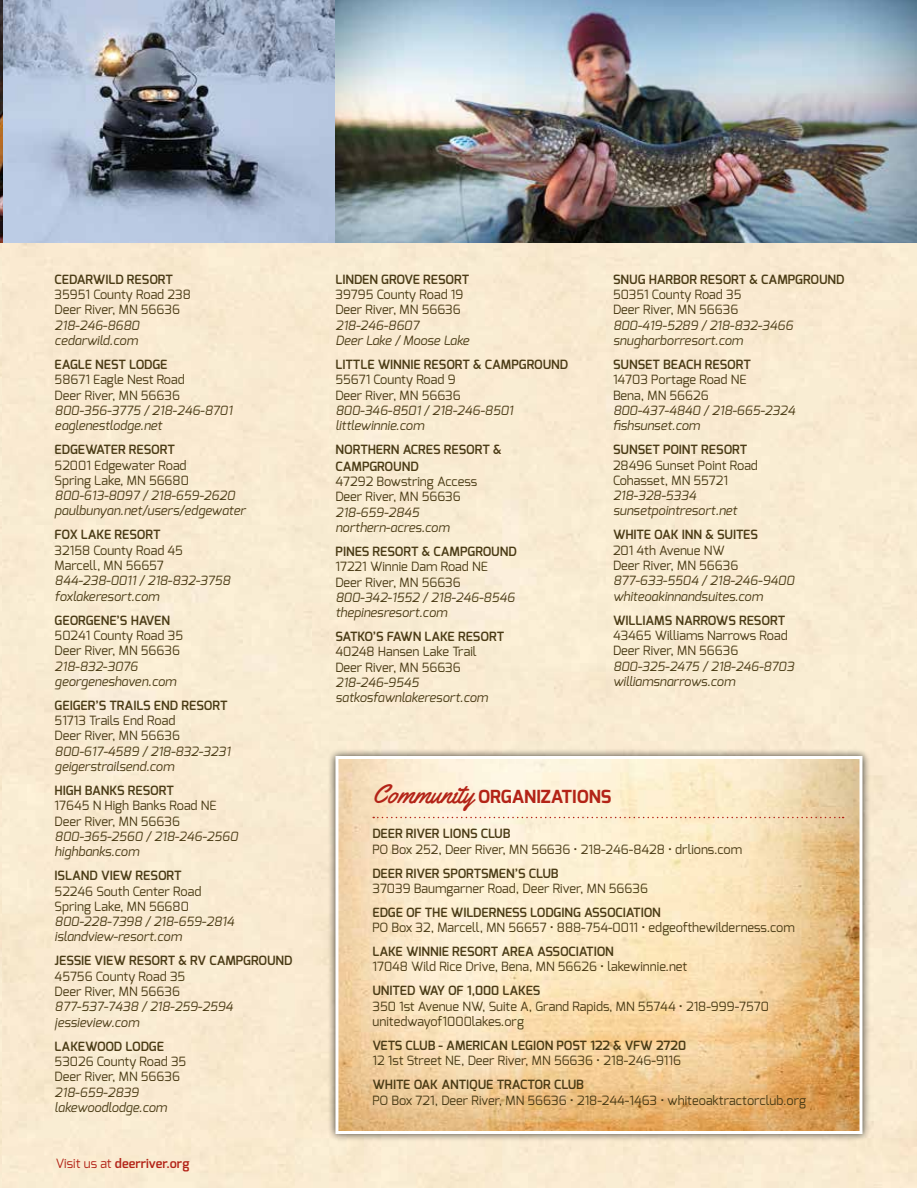
<style>
.page{position:relative;width:918px;height:1188px;background:#fff}
.page>*{position:absolute;margin:0;border:0;box-sizing:border-box;transform-origin:0 0}
.t1{font:700 18px "Exo";color:#b32317}
.t2{font:12.75px/15.3px "Exo";color:#4a3b15}
.t3{font:italic 12.75px/15.3px "Exo";color:#4a3b15}
.t4{font:600 12.75px/16.5px "Exo";color:#4a3b15}
.t5{font:600 12.75px "Exo";color:#b32317}
.s1{font-weight:400}
.s2{font-family:"Yellowtail";font-weight:400;font-size:27px}
</style>
<div class="page">
<img style="left:0;top:0;width:336px;height:243px">
<div style="left:327px;top:748px;width:543px;height:394px;background:#000;opacity:.75"></div>
<img style="left:339px;top:760px;width:519px;height:370px">
<div style="left:335px;top:756px;width:527px;height:378px;border:3px solid #fff"></div>
<img style="left:336px;top:0;width:580px;height:243px">
<svg style="left:373px;top:817px;width:471px;height:1px"></svg>
<p class="t4" style="left:55px;top:271px;width:120px">CEDARWILD RESORT</p>
<p class="t2" style="left:55px;top:287px;width:138px">35951 County Road 238<br>Deer River, MN 56636</p>
<p class="t3" style="left:55px;top:317px;width:86px">218-246-8680 cedarwild.com</p>
<p class="t4" style="left:55px;top:356px;width:114px">EAGLE NEST LODGE</p>
<p class="t2" style="left:55px;top:372px;width:132px">58671 Eagle Nest Road<br>Deer River, MN 56636</p>
<p class="t3" style="left:55px;top:403px;width:179px">800-356-3775 / 218-246-8701 eaglenestlodge.net</p>
<p class="t4" style="left:55px;top:441px;width:122px">EDGEWATER RESORT</p>
<p class="t2" style="left:55px;top:457px;width:136px">52001 Edgewater Road<br>Spring Lake, MN 56680</p>
<p class="t3" style="left:55px;top:488px;width:192px">800-613-8097 / 218-659-2620 paulbunyan.net/users/edgewater</p>
<p class="t4" style="left:55px;top:527px;width:108px">FOX LAKE RESORT</p>
<p class="t2" style="left:55px;top:542px;width:130px">32158 County Road 45<br>Marcell, MN 56657</p>
<p class="t3" style="left:55px;top:573px;width:177px">844-238-0011 / 218-832-3758 foxlakeresort.com</p>
<p class="t4" style="left:55px;top:612px;width:117px">GEORGENE’S HAVEN</p>
<p class="t2" style="left:55px;top:628px;width:130px">50241 County Road 35<br>Deer River, MN 56636</p>
<p class="t3" style="left:55px;top:658px;width:123px">218-832-3076 georgeneshaven.com</p>
<p class="t4" style="left:55px;top:697px;width:174px">GEIGER’S TRAILS END RESORT</p>
<p class="t2" style="left:55px;top:713px;width:127px">51713 Trails End Road<br>Deer River, MN 56636</p>
<p class="t3" style="left:55px;top:743px;width:177px">800-617-4589 / 218-832-3231 geigerstrailsend.com</p>
<p class="t4" style="left:55px;top:782px;width:121px">HIGH BANKS RESORT</p>
<p class="t2" style="left:55px;top:798px;width:164px">17645 N High Banks Road NE<br>Deer River, MN 56636</p>
<p class="t3" style="left:55px;top:829px;width:185px">800-365-2560 / 218-246-2560 highbanks.com</p>
<p class="t4" style="left:55px;top:867px;width:129px">ISLAND VIEW RESORT</p>
<p class="t2" style="left:55px;top:883px;width:148px">52246 South Center Road<br>Spring Lake, MN 56680</p>
<p class="t3" style="left:55px;top:914px;width:181px">800-228-7398 / 218-659-2814 islandview-resort.com</p>
<p class="t4" style="left:55px;top:953px;width:240px">JESSIE VIEW RESORT &amp; RV CAMPGROUND</p>
<p class="t2" style="left:55px;top:968px;width:132px">45756 County Road 35<br>Deer River, MN 56636</p>
<p class="t3" style="left:55px;top:999px;width:180px">877-537-7438 / 218-259-2594 jessieview.com</p>
<p class="t4" style="left:55px;top:1038px;width:111px">LAKEWOOD LODGE</p>
<p class="t2" style="left:55px;top:1054px;width:133px">53026 County Road 35<br>Deer River, MN 56636</p>
<p class="t3" style="left:55px;top:1084px;width:114px">218-659-2839 lakewoodlodge.com</p>
<p class="t5" style="left:56px;top:1155px;width:135px"><span class="s1">Visit us at</span> deerriver.org</p>
<p class="t4" style="left:335px;top:271px;width:135px">LINDEN GROVE RESORT</p>
<p class="t2" style="left:335px;top:287px;width:130px">39795 County Road 19<br>Deer River, MN 56636</p>
<p class="t3" style="left:335px;top:317px;width:135px">218-246-8607<br>Deer Lake / Moose Lake</p>
<p class="t4" style="left:335px;top:356px;width:234px">LITTLE WINNIE RESORT &amp; CAMPGROUND</p>
<p class="t2" style="left:335px;top:372px;width:127px">55671 County Road 9<br>Deer River, MN 56636</p>
<p class="t3" style="left:335px;top:403px;width:179px">800-346-8501 / 218-246-8501 littlewinnie.com</p>
<p class="t4" style="left:335px;top:441px;width:168px">NORTHERN ACRES RESORT &amp;<br>CAMPGROUND</p>
<p class="t2" style="left:335px;top:474px;width:143px">47292 Bowstring Access<br>Deer River, MN 56636</p>
<p class="t3" style="left:335px;top:504px;width:116px">218-659-2845 northern-acres.com</p>
<p class="t4" style="left:335px;top:543px;width:183px">PINES RESORT &amp; CAMPGROUND</p>
<p class="t2" style="left:335px;top:559px;width:154px">17221 Winnie Dam Road NE<br>Deer River, MN 56636</p>
<p class="t3" style="left:335px;top:590px;width:181px">800-342-1552 / 218-246-8546 thepinesresort.com</p>
<p class="t4" style="left:335px;top:628px;width:170px">SATKO’S FAWN LAKE RESORT</p>
<p class="t2" style="left:335px;top:644px;width:143px">40248 Hansen Lake Trail<br>Deer River, MN 56636</p>
<p class="t3" style="left:335px;top:675px;width:154px">218-246-9545 satkosfawnlakeresort.com</p>
<p class="t4" style="left:613px;top:271px;width:233px">SNUG HARBOR RESORT &amp; CAMPGROUND</p>
<p class="t2" style="left:613px;top:287px;width:130px">50351 County Road 35<br>Deer River, MN 56636</p>
<p class="t3" style="left:613px;top:317px;width:182px">800-419-5289 / 218-832-3466 snugharborresort.com</p>
<p class="t4" style="left:613px;top:356px;width:139px">SUNSET BEACH RESORT</p>
<p class="t2" style="left:613px;top:372px;width:135px">14703 Portage Road NE<br>Bena, MN 56626</p>
<p class="t3" style="left:613px;top:403px;width:184px">800-437-4840 / 218-665-2324 fishsunset.com</p>
<p class="t4" style="left:613px;top:441px;width:136px">SUNSET POINT RESORT</p>
<p class="t2" style="left:613px;top:457px;width:147px">28496 Sunset Point Road<br>Cohasset, MN 55721</p>
<p class="t3" style="left:613px;top:488px;width:126px">218-328-5334 sunsetpointresort.net</p>
<p class="t4" style="left:613px;top:527px;width:146px">WHITE OAK INN &amp; SUITES</p>
<p class="t2" style="left:613px;top:542px;width:127px">201 4th Avenue NW<br>Deer River, MN 56636</p>
<p class="t3" style="left:613px;top:573px;width:183px">877-633-5504 / 218-246-9400 whiteoakinnandsuites.com</p>
<p class="t4" style="left:613px;top:612px;width:174px">WILLIAMS NARROWS RESORT</p>
<p class="t2" style="left:613px;top:628px;width:176px">43465 Williams Narrows Road<br>Deer River, MN 56636</p>
<p class="t3" style="left:613px;top:658px;width:182px">800-325-2475 / 218-246-8703 williamsnarrows.com</p>
<h1 class="t1" style="left:372px;top:785px;width:241px"><span class="s2">Community</span> ORGANIZATIONS</h1>
<p class="t4" style="left:372px;top:825px;width:140px">DEER RIVER LIONS CLUB</p>
<p class="t2" style="left:372px;top:841px;width:371px">PO Box 252, Deer River, MN 56636 • 218-246-8428 • drlions.com</p>
<p class="t4" style="left:372px;top:865px;width:188px">DEER RIVER SPORTSMEN’S CLUB</p>
<p class="t2" style="left:372px;top:881px;width:277px">37039 Baumgarner Road, Deer River, MN 56636</p>
<p class="t4" style="left:372px;top:904px;width:290px">EDGE OF THE WILDERNESS LODGING ASSOCIATION</p>
<p class="t2" style="left:372px;top:920px;width:424px">PO Box 32, Marcell, MN 56657 • 888-754-0011 • edgeofthewilderness.com</p>
<p class="t4" style="left:372px;top:943px;width:243px">LAKE WINNIE RESORT AREA ASSOCIATION</p>
<p class="t2" style="left:372px;top:959px;width:316px">17048 Wild Rice Drive, Bena, MN 56626 • lakewinnie.net</p>
<p class="t4" style="left:372px;top:983px;width:169px">UNITED WAY OF 1,000 LAKES</p>
<p class="t2" style="left:372px;top:998px;width:398px">350 1st Avenue NW, Suite A, Grand Rapids, MN 55744 • 218-999-7570 unitedwayof1000lakes.org</p>
<p class="t4" style="left:372px;top:1037px;width:315px">VETS CLUB - AMERICAN LEGION POST 122 &amp; VFW 2720</p>
<p class="t2" style="left:372px;top:1053px;width:310px">12 1st Street NE, Deer River, MN 56636 • 218-246-9116</p>
<p class="t4" style="left:372px;top:1076px;width:213px">WHITE OAK ANTIQUE TRACTOR CLUB</p>
<p class="t2" style="left:372px;top:1092px;width:435px">PO Box 721, Deer River, MN 56636 • 218-244-1463 • whiteoaktractorclub.org</p>
</div>
